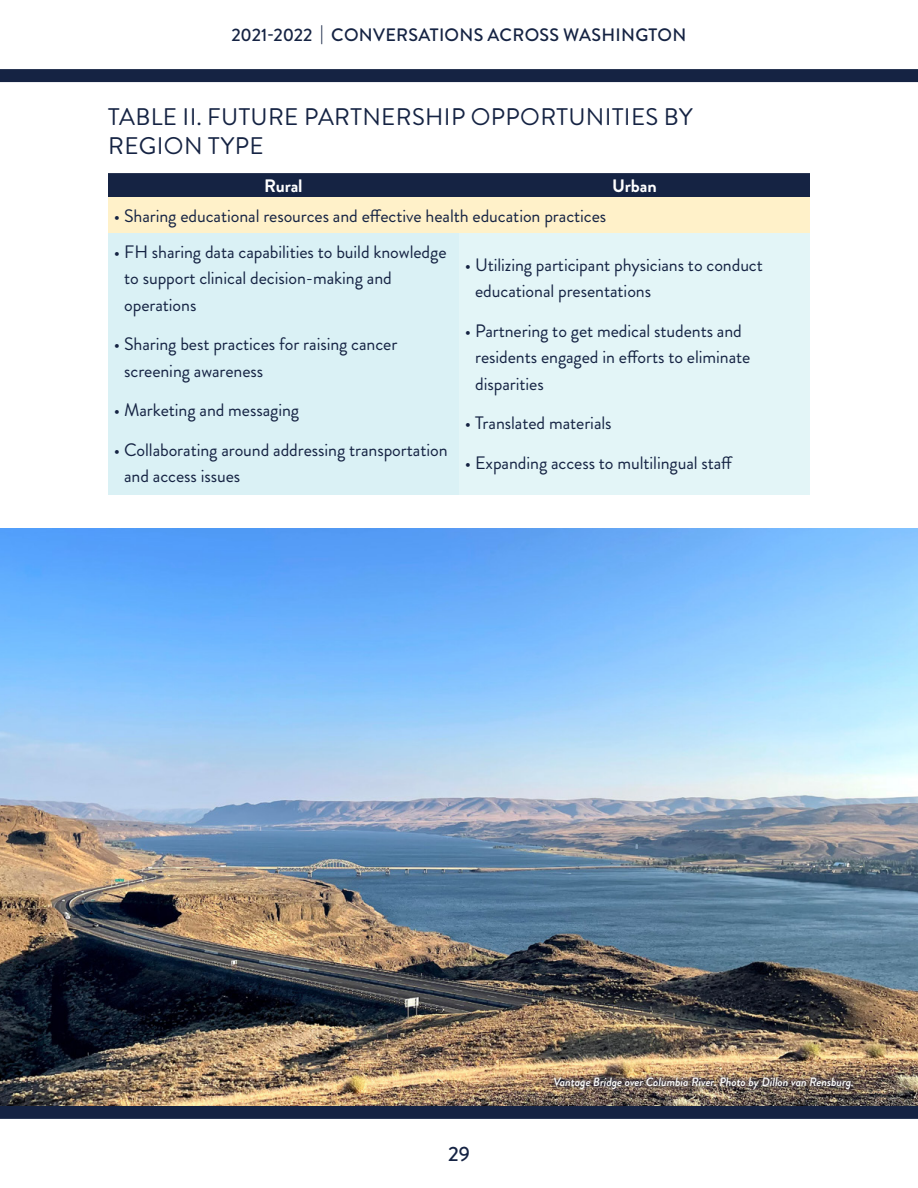
<style>
.page{position:relative;width:918px;height:1188px;background:#fff}
.page>*{position:absolute;margin:0;border:0;box-sizing:border-box;transform-origin:0 0}
.t1{font:24px/28.8px "Brandon Grotesque";letter-spacing:.015em;color:#152343}
.t2{font:500 20.7px "Brandon Grotesque";color:#152343}
.t3{font:18px/26.2px "Brandon Grotesque";letter-spacing:-.005em;color:#152343}
.t4{font:500 18px "Brandon Grotesque";letter-spacing:.015em;color:#152343}
.t5{font:700 18px "Brandon Grotesque";letter-spacing:-.005em;color:#fff}
.t6{font:italic 500 12px "Brandon Grotesque";letter-spacing:-.005em;color:#fff}
</style>
<div class="page">
<svg style="left:0;top:69px;width:918px;height:13px;background:#162444"></svg>
<svg style="left:0;top:1106px;width:918px;height:13px;background:#162444"></svg>
<svg style="left:108px;top:173px;width:702px;height:25px;background:#1f2c49"></svg>
<div style="left:108px;top:198px;width:702px;height:35px;background:#fff1c9"></div>
<div style="left:108px;top:233px;width:351px;height:262px;background:#daf1f5"></div>
<div style="left:459px;top:233px;width:351px;height:262px;background:#e3f5f7"></div>
<img style="left:0;top:528px;width:918px;height:578px">
<img style="left:549px;top:1072px;width:309px;height:23px">
<p class="t4" style="left:231px;top:22px;width:456px">2021-2022 | CONVERSATIONS ACROSS WASHINGTON</p>
<h1 class="t1" style="left:108px;top:103px;width:586px">TABLE II. FUTURE PARTNERSHIP OPPORTUNITIES BY<br>REGION TYPE</h1>
<p class="t5" style="left:264px;top:173px;width:40px">Rural</p>
<p class="t5" style="left:612px;top:173px;width:46px">Urban</p>
<p class="t3" style="left:114px;top:203px;width:494px">• Sharing educational resources and effective health education practices</p>
<p class="t3" style="left:124px;top:239px;width:324px;text-indent:-10px">• FH sharing data capabilities to build knowledge to support clinical decision-making and operations</p>
<p class="t3" style="left:124px;top:331px;width:275px;text-indent:-10px">• Sharing best practices for raising cancer screening awareness</p>
<p class="t3" style="left:114px;top:397px;width:187px">• Marketing and messaging</p>
<p class="t3" style="left:124px;top:437px;width:325px;text-indent:-10px">• Collaborating around addressing transportation and access issues</p>
<p class="t3" style="left:475px;top:252px;width:289px;text-indent:-10px">• Utilizing participant physicians to conduct educational presentations</p>
<p class="t3" style="left:475px;top:318px;width:277px;text-indent:-10px">• Partnering to get medical students and residents engaged in efforts to eliminate disparities</p>
<p class="t3" style="left:465px;top:410px;width:148px">• Translated materials</p>
<p class="t3" style="left:465px;top:450px;width:270px">• Expanding access to multilingual staff</p>
<p class="t2" style="left:448px;top:1139px;width:23px">29</p>
<p class="t6" style="left:554px;top:1074px;width:302px">Vantage Bridge over Columbia River. Photo by Dillon van Rensburg.</p>
</div>
